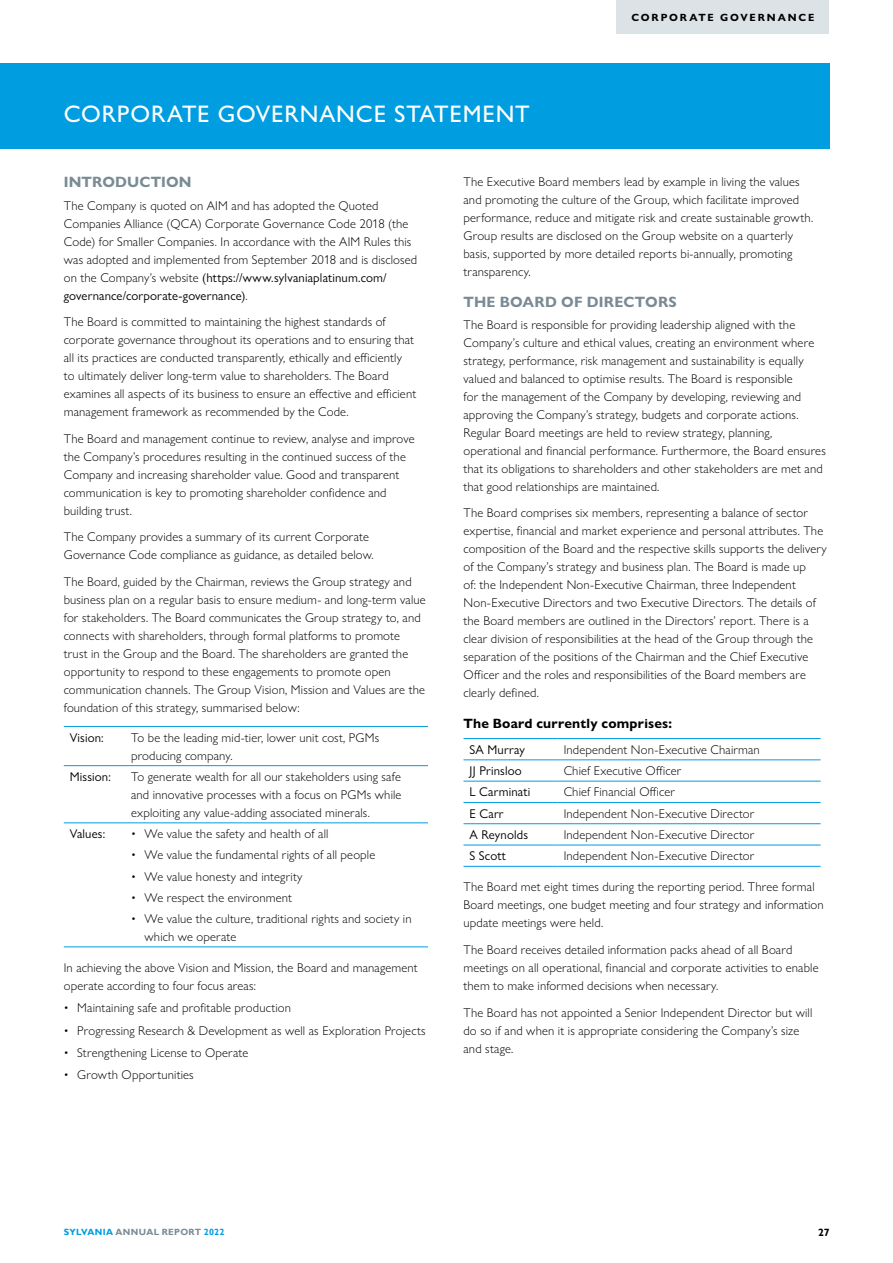
<style>
.page{position:relative;width:893px;height:1263px;background:#fff}
.page>*{position:absolute;margin:0;border:0;box-sizing:border-box;transform-origin:0 0}
.t1{font:500 24px "Gill Sans Nova";letter-spacing:.03em;color:#fff}
.t2{font:700 15px "Gill Sans Nova";letter-spacing:.01em;color:#7a8b95}
.t3{font:700 13.5px "Gill Sans Nova";letter-spacing:.015em;color:#000}
.t4{font:300 12.75px/18px "Gill Sans Nova";letter-spacing:.015em;color:#000}
.t5{font:12.75px "Gill Sans Nova";letter-spacing:.015em;color:#000}
.t6{font:700 10.5px "Gill Sans Nova";letter-spacing:.175em;color:#000}
.t7{font:700 10.5px "Gill Sans";color:#000}
.t8{font:700 9px "Gill Sans";letter-spacing:.035em;color:#009de1}
.s1{font-weight:400}
.s2{color:#7a8b95}
</style>
<div class="page">
<div style="left:617px;top:0;width:212px;height:34px;background:#dce3e7"></div>
<div style="left:0;top:64px;width:829px;height:85px;background:#009de1"></div>
<hr style="left:64px;top:726px;width:67px;height:1px;background:#009de1">
<hr style="left:131px;top:726px;width:297px;height:1px;background:#009de1">
<hr style="left:64px;top:765px;width:67px;height:1px;background:#009de1">
<hr style="left:131px;top:765px;width:297px;height:1px;background:#009de1">
<hr style="left:64px;top:822px;width:67px;height:1px;background:#009de1">
<hr style="left:131px;top:822px;width:297px;height:1px;background:#009de1">
<hr style="left:64px;top:946px;width:67px;height:1px;background:#009de1">
<hr style="left:131px;top:946px;width:297px;height:1px;background:#009de1">
<hr style="left:463px;top:738px;width:95px;height:1px;background:#009de1">
<hr style="left:558px;top:738px;width:263px;height:1px;background:#009de1">
<hr style="left:463px;top:759px;width:95px;height:1px;background:#009de1">
<hr style="left:558px;top:759px;width:263px;height:1px;background:#009de1">
<hr style="left:463px;top:781px;width:95px;height:1px;background:#009de1">
<hr style="left:558px;top:781px;width:263px;height:1px;background:#009de1">
<hr style="left:463px;top:802px;width:95px;height:1px;background:#009de1">
<hr style="left:558px;top:802px;width:263px;height:1px;background:#009de1">
<hr style="left:463px;top:823px;width:95px;height:1px;background:#009de1">
<hr style="left:558px;top:823px;width:263px;height:1px;background:#009de1">
<hr style="left:463px;top:845px;width:95px;height:1px;background:#009de1">
<hr style="left:558px;top:845px;width:263px;height:1px;background:#009de1">
<hr style="left:463px;top:866px;width:95px;height:1px;background:#009de1">
<hr style="left:558px;top:866px;width:263px;height:1px;background:#009de1">
<h1 class="t1" style="left:64px;top:99px;width:467px">CORPORATE GOVERNANCE STATEMENT</h1>
<p class="t6" style="left:631px;top:11px;width:184px">CORPORATE GOVERNANCE</p>
<p class="t2" style="left:64px;top:173px;width:129px">INTRODUCTION</p>
<p class="t4" style="left:64px;top:196px;width:355px">The Company is quoted on AIM and has adopted the Quoted Companies Alliance (QCA) Corporate Governance Code 2018 (the Code) for Smaller Companies. In accordance with the AIM Rules this was adopted and implemented from September 2018 and is disclosed on the Company’s website <span class="s1">(https://www.sylvaniaplatinum.com/ governance/corporate-governance)</span>.</p>
<p class="t4" style="left:64px;top:313px;width:354px">The Board is committed to maintaining the highest standards of corporate governance throughout its operations and to ensuring that all its practices are conducted transparently, ethically and efficiently<br>to ultimately deliver long-term value to shareholders. The Board examines all aspects of its business to ensure an effective and efficient management framework as recommended by the Code.</p>
<p class="t4" style="left:64px;top:429px;width:352px">The Board and management continue to review, analyse and improve the Company’s procedures resulting in the continued success of the Company and increasing shareholder value. Good and transparent communication is key to promoting shareholder confidence and building trust.</p>
<p class="t4" style="left:64px;top:528px;width:311px">The Company provides a summary of its current Corporate<br>Governance Code compliance as guidance, as detailed below.</p>
<p class="t4" style="left:64px;top:572px;width:363px">The Board, guided by the Chairman, reviews the Group strategy and business plan on a regular basis to ensure medium- and long-term value for stakeholders. The Board communicates the Group strategy to, and connects with shareholders, through formal platforms to promote trust in the Group and the Board. The shareholders are granted the opportunity to respond to these engagements to promote open communication channels. The Group Vision, Mission and Values are the foundation of this strategy, summarised below:</p>
<p class="t5" style="left:70px;top:729px;width:35px">Vision:</p>
<p class="t4" style="left:131px;top:728px;width:250px">To be the leading mid-tier, lower unit cost, PGMs producing company.</p>
<p class="t5" style="left:70px;top:769px;width:43px">Mission:</p>
<p class="t4" style="left:131px;top:767px;width:272px;text-align:justify">To generate wealth for all our stakeholders using safe and innovative processes with a focus on PGMs while exploiting any value-adding associated minerals.</p>
<p class="t5" style="left:70px;top:826px;width:37px">Values:</p>
<p class="t4" style="left:131px;top:825px;width:199px">• We value the safety and health of all</p>
<p class="t4" style="left:131px;top:846px;width:246px">• We value the fundamental rights of all people</p>
<p class="t4" style="left:131px;top:867px;width:173px">• We value honesty and integrity</p>
<p class="t4" style="left:131px;top:888px;width:163px">• We respect the environment</p>
<p class="t4" style="left:145px;top:909px;width:269px;text-indent:-14px">• We value the culture, traditional rights and society in which we operate</p>
<p class="t4" style="left:64px;top:958px;width:355px">In achieving the above Vision and Mission, the Board and management operate according to four focus areas:</p>
<p class="t4" style="left:64px;top:999px;width:229px">• Maintaining safe and profitable production</p>
<p class="t4" style="left:64px;top:1021px;width:363px">• Progressing Research &amp; Development as well as Exploration Projects</p>
<p class="t4" style="left:64px;top:1043px;width:186px">• Strengthening License to Operate</p>
<p class="t4" style="left:64px;top:1065px;width:131px">• Growth Opportunities</p>
<p class="t4" style="left:463px;top:172px;width:351px">The Executive Board members lead by example in living the values and promoting the culture of the Group, which facilitate improved performance, reduce and mitigate risk and create sustainable growth.<br>Group results are disclosed on the Group website on a quarterly basis, supported by more detailed reports bi-annually, promoting transparency.</p>
<p class="t2" style="left:463px;top:292px;width:215px">THE BOARD OF DIRECTORS</p>
<p class="t4" style="left:463px;top:315px;width:364px">The Board is responsible for providing leadership aligned with the Company’s culture and ethical values, creating an environment where strategy, performance, risk management and sustainability is equally valued and balanced to optimise results. The Board is responsible<br>for the management of the Company by developing, reviewing and approving the Company’s strategy, budgets and corporate actions.<br>Regular Board meetings are held to review strategy, planning, operational and financial performance. Furthermore, the Board ensures that its obligations to shareholders and other stakeholders are met and that good relationships are maintained.</p>
<p class="t4" style="left:463px;top:504px;width:365px">The Board comprises six members, representing a balance of sector expertise, financial and market experience and personal attributes. The composition of the Board and the respective skills supports the delivery of the Company’s strategy and business plan. The Board is made up<br>of: the Independent Non-Executive Chairman, three Independent Non-Executive Directors and two Executive Directors. The details of the Board members are outlined in the Directors’ report. There is a clear division of responsibilities at the head of the Group through the separation of the positions of the Chairman and the Chief Executive Officer and the roles and responsibilities of the Board members are clearly defined.</p>
<p class="t3" style="left:463px;top:715px;width:210px">The Board currently comprises:</p>
<p class="t5" style="left:469px;top:742px;width:57px">SA Murray</p>
<p class="t4" style="left:564px;top:740px;width:198px">Independent Non-Executive Chairman</p>
<p class="t5" style="left:469px;top:763px;width:54px">JJ Prinsloo</p>
<p class="t4" style="left:564px;top:762px;width:119px">Chief Executive Officer</p>
<p class="t5" style="left:469px;top:784px;width:62px">L Carminati</p>
<p class="t4" style="left:564px;top:783px;width:113px">Chief Financial Officer</p>
<p class="t5" style="left:469px;top:806px;width:36px">E Carr</p>
<p class="t4" style="left:564px;top:804px;width:192px">Independent Non-Executive Director</p>
<p class="t5" style="left:469px;top:827px;width:60px">A Reynolds</p>
<p class="t4" style="left:564px;top:825px;width:192px">Independent Non-Executive Director</p>
<p class="t5" style="left:469px;top:848px;width:38px">S Scott</p>
<p class="t4" style="left:564px;top:847px;width:192px">Independent Non-Executive Director</p>
<p class="t4" style="left:463px;top:878px;width:362px">The Board met eight times during the reporting period. Three formal<br>Board meetings, one budget meeting and four strategy and information update meetings were held.</p>
<p class="t4" style="left:463px;top:940px;width:357px">The Board receives detailed information packs ahead of all Board meetings on all operational, financial and corporate activities to enable them to make informed decisions when necessary.</p>
<p class="t4" style="left:463px;top:1003px;width:350px">The Board has not appointed a Senior Independent Director but will do so if and when it is appropriate considering the Company’s size and stage.</p>
<p class="t8" style="left:64px;top:1227px;width:162px">SYLVANIA <span class="s2">ANNUAL REPORT</span> 2022</p>
<p class="t7" style="left:818px;top:1226px;width:13px">27</p>
</div>
